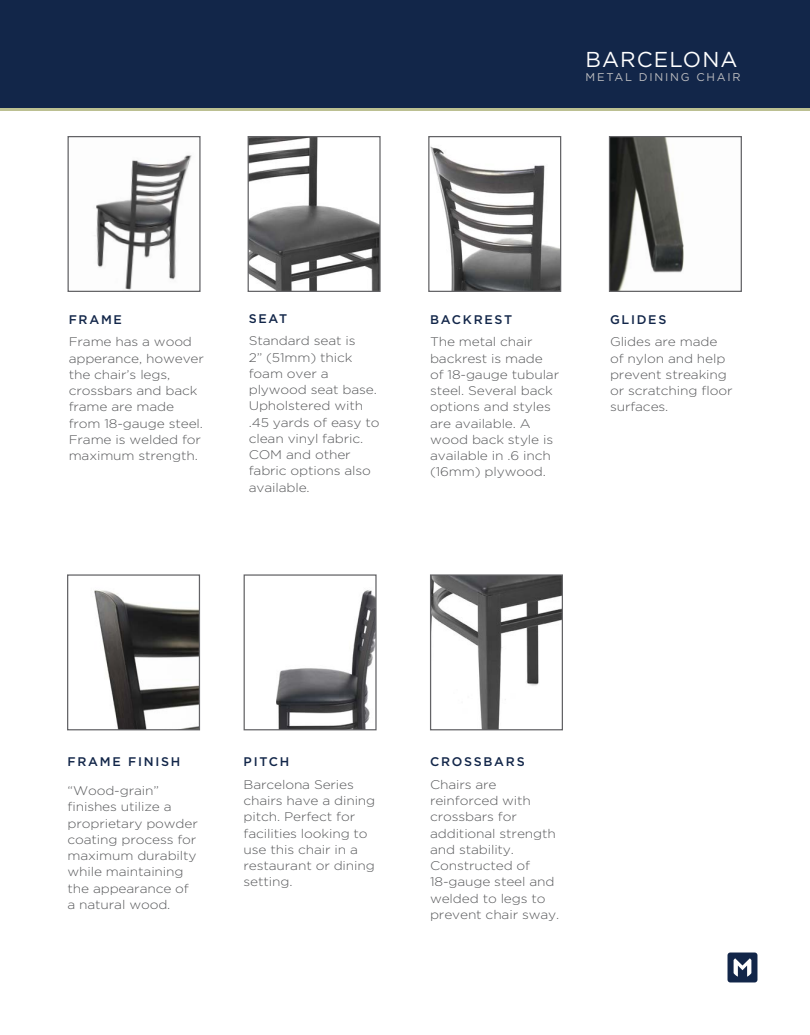
<style>
.page{position:relative;width:810px;height:1035px;background:#fff}
.page>*{position:absolute;margin:0;border:0;box-sizing:border-box;transform-origin:0 0}
.t1{font:21.5px "Gotham";letter-spacing:.05em;color:#fff}
.t2{font:300 12.5px/16.2px "Gotham";letter-spacing:-.01em;color:#57585a;scale:1.1 1}
.t3{font:500 12.5px "Gotham";letter-spacing:.14em;color:#122649}
.t4{font:11.25px "Gotham";letter-spacing:.155em;color:#bcbdc0}
</style>
<div class="page">
<svg style="left:728px;top:953px;width:29px;height:29px"></svg>
<div style="left:0;top:0;width:810px;height:109px;background:#122649"></div>
<hr style="left:0;top:108px;width:810px;height:3px;background:#bcc092">
<img style="left:94px;top:590px;width:104px;height:138px">
<div style="left:67px;top:574px;width:133px;height:156px;border:1px solid #636366"></div>
<img style="left:96px;top:155px;width:96px;height:135px">
<div style="left:68px;top:136px;width:133px;height:156px;border:1px solid #636366"></div>
<img style="left:276px;top:590px;width:99px;height:138px">
<div style="left:244px;top:574px;width:133px;height:156px;border:1px solid #636366"></div>
<img style="left:432px;top:576px;width:129px;height:152px">
<div style="left:430px;top:574px;width:133px;height:156px;border:1px solid #636366"></div>
<img style="left:611px;top:138px;width:73px;height:152px">
<div style="left:609px;top:136px;width:133px;height:156px;border:1px solid #636366"></div>
<img style="left:250px;top:138px;width:129px;height:152px">
<div style="left:248px;top:136px;width:133px;height:156px;border:1px solid #636366"></div>
<img style="left:430px;top:146px;width:129px;height:144px">
<div style="left:428px;top:136px;width:133px;height:156px;border:1px solid #636366"></div>
<p class="t1" style="left:586px;top:46px;width:153px">BARCELONA</p>
<p class="t4" style="left:586px;top:69px;width:157px">METAL DINING CHAIR</p>
<p class="t3" style="left:69px;top:311px;width:55px">FRAME</p>
<p class="t2" style="left:69px;top:334px;width:125px">Frame has a wood apperance, however the chair’s legs, crossbars and back frame are made from 18-gauge steel.<br>Frame is welded for maximum strength.</p>
<p class="t3" style="left:249px;top:310px;width:40px">SEAT</p>
<p class="t2" style="left:249px;top:333px;width:120px">Standard seat is<br>2” (51mm) thick foam over a plywood seat base.<br>Upholstered with .45 yards of easy to clean vinyl fabric.<br>COM and other fabric options also available.</p>
<p class="t3" style="left:430px;top:311px;width:84px">BACKREST</p>
<p class="t2" style="left:430px;top:334px;width:119px">The metal chair backrest is made of 18-gauge tubular steel. Several back options and styles are available. A wood back style is available in .6 inch (16mm) plywood.</p>
<p class="t3" style="left:610px;top:311px;width:58px">GLIDES</p>
<p class="t2" style="left:610px;top:334px;width:113px">Glides are made of nylon and help prevent streaking or scratching floor surfaces.</p>
<p class="t3" style="left:68px;top:754px;width:114px">FRAME FINISH</p>
<p class="t2" style="left:68px;top:782px;width:120px">“Wood-grain” finishes utilize a proprietary powder coating process for maximum durabilty while maintaining the appearance of a natural wood.</p>
<p class="t3" style="left:244px;top:754px;width:47px">PITCH</p>
<p class="t2" style="left:244px;top:776px;width:121px">Barcelona Series chairs have a dining pitch. Perfect for facilities looking to use this chair in a restaurant or dining setting.</p>
<p class="t3" style="left:430px;top:754px;width:96px">CROSSBARS</p>
<p class="t2" style="left:430px;top:776px;width:119px">Chairs are reinforced with crossbars for additional strength and stability.<br>Constructed of<br>18-gauge steel and welded to legs to prevent chair sway.</p>
</div>
